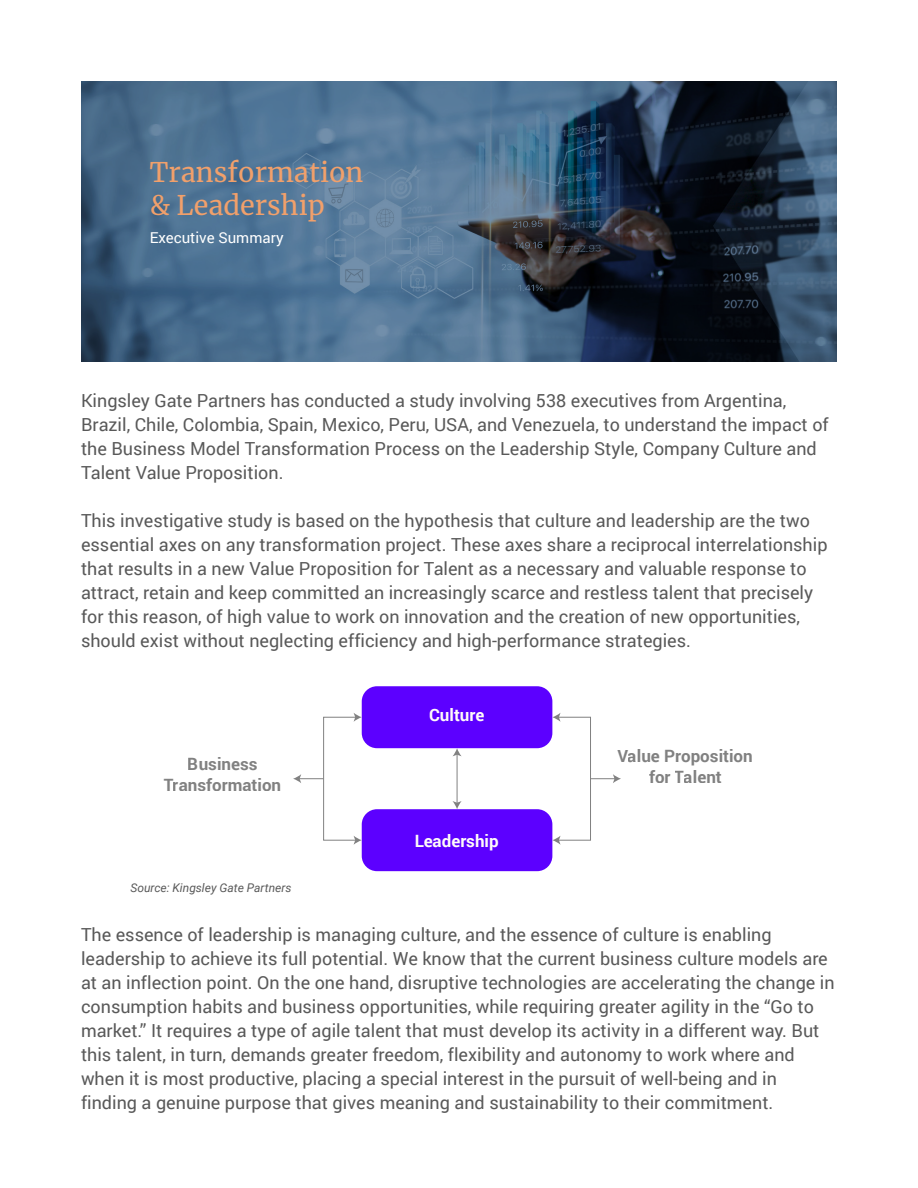
<style>
.page{position:relative;width:918px;height:1188px;background:#fff}
.page>*{position:absolute;margin:0;border:0;box-sizing:border-box;transform-origin:0 0}
.t1{font:27px/33px "Merriweather";color:#f1a06b}
.t2{font:18px/24px "Roboto";color:#595959}
.t3{font:700 16.95px/20.5px "Roboto";color:#818181;text-align:center}
.t4{font:700 16.95px "Roboto";color:#fffafa}
.t5{font:15px "Roboto";color:#fff}
.t6{font:italic 12px "Roboto";color:#595959}
</style>
<div class="page">
<svg style="left:81px;top:81px;width:756px;height:281px;background:#3c5771"></svg>
<div style="left:362px;top:686px;width:190px;height:62px;background:#5c00ff;border-radius:15px"></div>
<div style="left:362px;top:809px;width:190px;height:62px;background:#5c00ff;border-radius:15px"></div>
<div style="left:558px;top:717px;width:33px;height:124px;border:1px solid #818181"></div>
<svg style="left:552px;top:713px;width:9px;height:9px"></svg>
<svg style="left:552px;top:836px;width:9px;height:9px"></svg>
<div style="left:323px;top:717px;width:33px;height:124px;border:1px solid #818181"></div>
<svg style="left:354px;top:713px;width:8px;height:9px"></svg>
<svg style="left:354px;top:836px;width:8px;height:9px"></svg>
<hr style="left:457px;top:754px;width:1px;height:49px;background:#818181">
<svg style="left:453px;top:748px;width:9px;height:8px"></svg>
<svg style="left:453px;top:801px;width:9px;height:8px"></svg>
<svg style="left:591px;top:774px;width:30px;height:9px"></svg>
<svg style="left:293px;top:774px;width:31px;height:9px"></svg>
<h1 class="t1" style="left:150px;top:155px;width:215px">Transformation &amp; Leadership</h1>
<p class="t5" style="left:150px;top:228px;width:135px">Executive Summary</p>
<p class="t2" style="left:81px;top:388px;width:749px">Kingsley Gate Partners has conducted a study involving 538 executives from Argentina, Brazil, Chile, Colombia, Spain, Mexico, Peru, USA, and Venezuela, to understand the impact of the Business Model Transformation Process on the Leadership Style, Company Culture and Talent Value Proposition.</p>
<p class="t2" style="left:81px;top:508px;width:748px">This investigative study is based on the hypothesis that culture and leadership are the two essential axes on any transformation project. These axes share a reciprocal interrelationship that results in a new Value Proposition for Talent as a necessary and valuable response to attract, retain and keep committed an increasingly scarce and restless talent that precisely for this reason, of high value to work on innovation and the creation of new opportunities, should exist without neglecting efficiency and high-performance strategies.</p>
<p class="t3" style="left:164px;top:753px;width:119px">Business<br>Transformation</p>
<p class="t6" style="left:130px;top:880px;width:163px">Source: Kingsley Gate Partners</p>
<p class="t4" style="left:429px;top:703px;width:57px">Culture</p>
<p class="t4" style="left:414px;top:829px;width:86px">Leadership</p>
<p class="t3" style="left:617px;top:745px;width:137px">Value Proposition for Talent</p>
<p class="t2" style="left:81px;top:922px;width:755px">The essence of leadership is managing culture, and the essence of culture is enabling leadership to achieve its full potential. We know that the current business culture models are at an inflection point. On the one hand, disruptive technologies are accelerating the change in consumption habits and business opportunities, while requiring greater agility in the “Go to market.” It requires a type of agile talent that must develop its activity in a different way. But this talent, in turn, demands greater freedom, flexibility and autonomy to work where and when it is most productive, placing a special interest in the pursuit of well-being and in finding a genuine purpose that gives meaning and sustainability to their commitment.</p>
</div>
